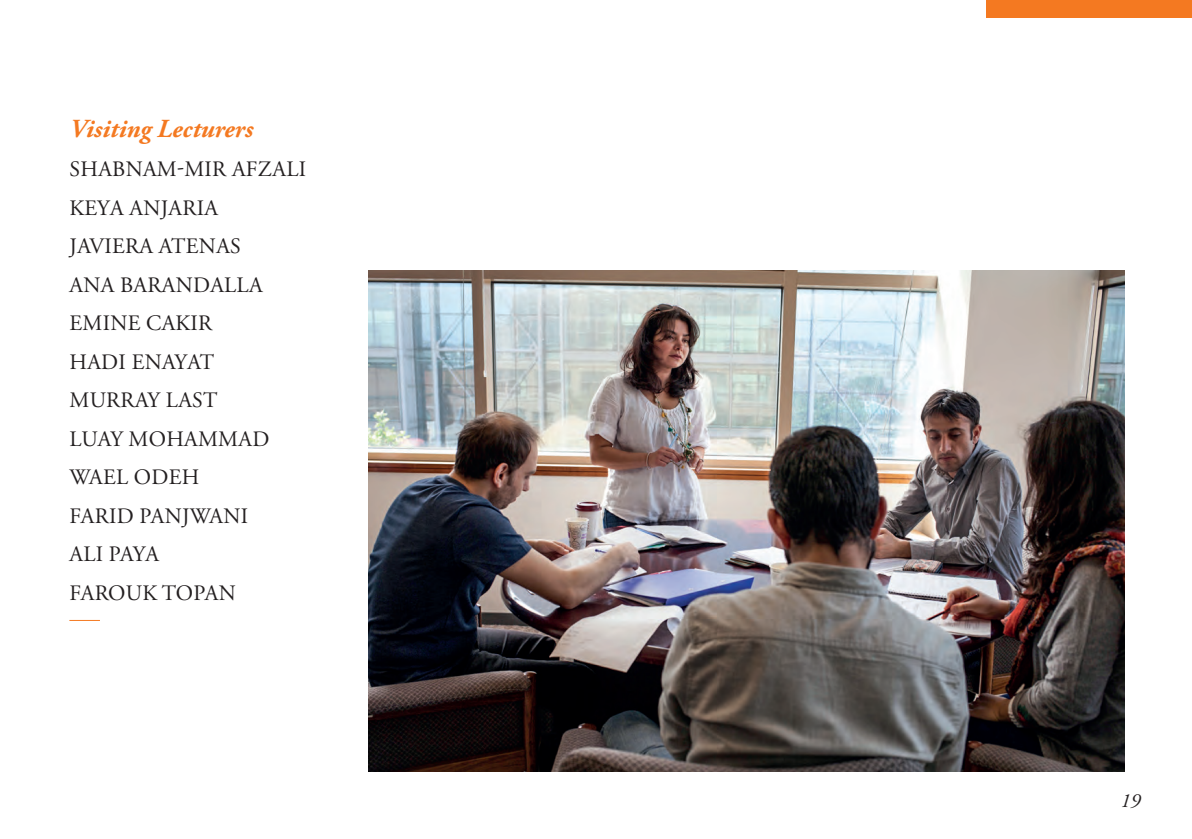
<style>
.page{position:relative;width:1192px;height:839px;background:#fff}
.page>*{position:absolute;margin:0;border:0;box-sizing:border-box;transform-origin:0 0}
.t1{font:italic 700 26px "Adobe Garamond Pro";color:#f47921}
.t2{font:22px/38.4px "Adobe Garamond Pro";letter-spacing:.015em;color:#231f20}
.t3{font:italic 20px "Adobe Garamond Pro";color:#231f20}
</style>
<div class="page">
<hr style="left:69px;top:620px;width:31px;height:1px;background:#f47921">
<div style="left:985px;top:0;width:207px;height:18px;background:#f47921"></div>
<img style="left:368px;top:271px;width:756px;height:501px">
<p class="t1" style="left:69px;top:114px;width:185px">Visiting Lecturers</p>
<p class="t2" style="left:70px;top:151px;width:238px">SHABNAM-MIR AFZALI<br>KEYA ANJARIA<br>JAVIERA ATENAS<br>ANA BARANDALLA<br>EMINE CAKIR<br>HADI ENAYAT<br>MURRAY LAST<br>LUAY MOHAMMAD<br>WAEL ODEH<br>FARID PANJWANI<br>ALI PAYA<br>FAROUK TOPAN</p>
<p class="t3" style="left:1120px;top:789px;width:21px">19</p>
</div>
